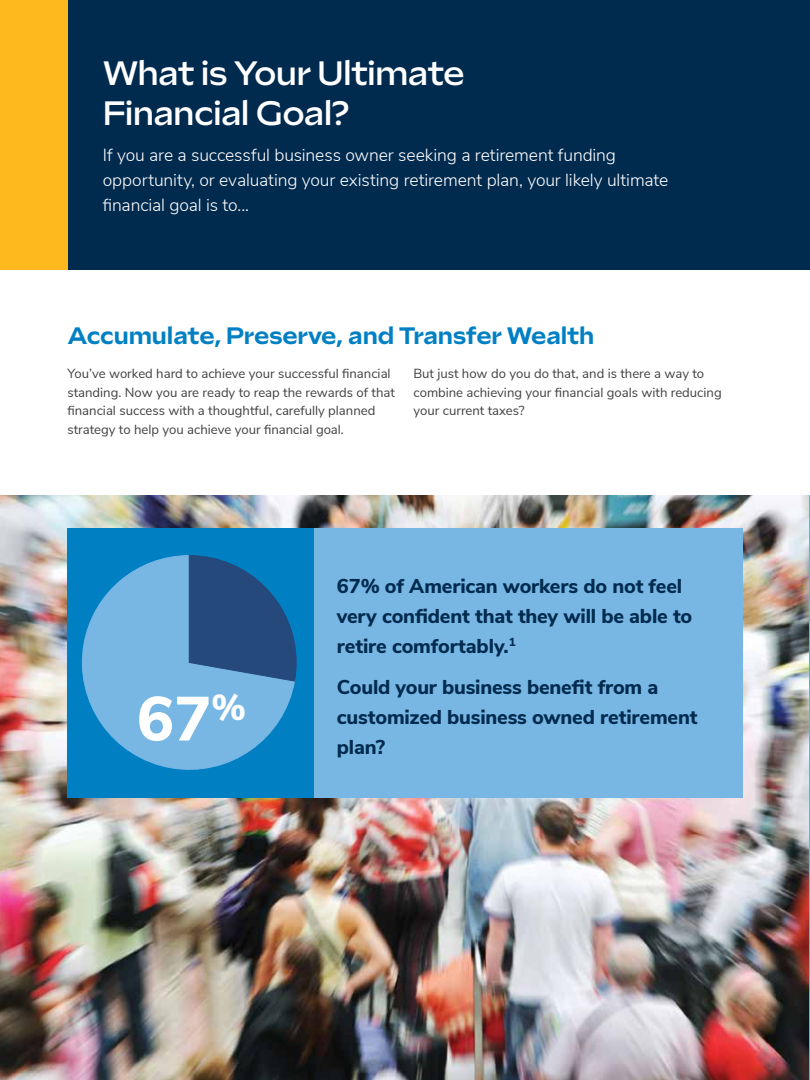
<style>
.page{position:relative;width:810px;height:1080px;background:#fff}
.page>*{position:absolute;margin:0;border:0;box-sizing:border-box;transform-origin:0 0}
.t1{font:800 62.12px "Nunito Sans";color:#fff}
.t2{font:300 33.75px/40px "Sculpin Var Roman";letter-spacing:-.025em;color:#fff}
.t3{font:300 23.75px "Sculpin Var Roman";letter-spacing:-.01em;color:#0080c3}
.t4{font:800 20px/30px "Nunito Sans";letter-spacing:-.01em;color:#002a4e}
.t5{font:300 17.5px/25px "Nunito Sans";letter-spacing:-.01em;color:#fff}
.t6{font:13.12px/18.8px "Nunito Sans";color:#414042}
</style>
<div class="page">
<img style="left:0;top:496px;width:810px;height:584px">
<div style="left:68px;top:528px;width:246px;height:270px;background:#0080c3"></div>
<div style="left:314px;top:528px;width:428px;height:270px;background:#78b7e4"></div>
<svg style="left:81px;top:555px;width:214px;height:215px"></svg>
<svg style="left:189px;top:555px;width:108px;height:127px"></svg>
<div style="left:68px;top:0;width:742px;height:270px;background:#002a4e"></div>
<div style="left:0;top:0;width:68px;height:270px;background:#fdb91d"></div>
<h2 class="t2" style="left:103px;top:53px;width:363px">What is Your Ultimate<br>Financial Goal?</h2>
<h3 class="t5" style="left:103px;top:141px;width:567px">If you are a successful business owner seeking a retirement funding opportunity, or evaluating your existing retirement plan, your likely ultimate financial goal is to...</h3>
<h3 class="t3" style="left:68px;top:322px;width:528px">Accumulate, Preserve, and Transfer Wealth</h3>
<p class="t6" style="left:68px;top:363px;width:329px">You’ve worked hard to achieve your successful financial standing. Now you are ready to reap the rewards of that financial success with a thoughtful, carefully planned strategy to help you achieve your financial goal.</p>
<p class="t6" style="left:413px;top:363px;width:310px">But just how do you do that, and is there a way to combine achieving your financial goals with reducing your current taxes?</p>
<h1 class="t1" style="left:137px;top:673px;width:111px">67<sup>%</sup></h1>
<h3 class="t4" style="left:337px;top:570px;width:357px">67% of American workers do not feel very confident that they will be able to retire comfortably.<sup>1</sup></h3>
<h3 class="t4" style="left:337px;top:671px;width:362px">Could your business benefit from a customized business owned retirement plan?</h3>
</div>
